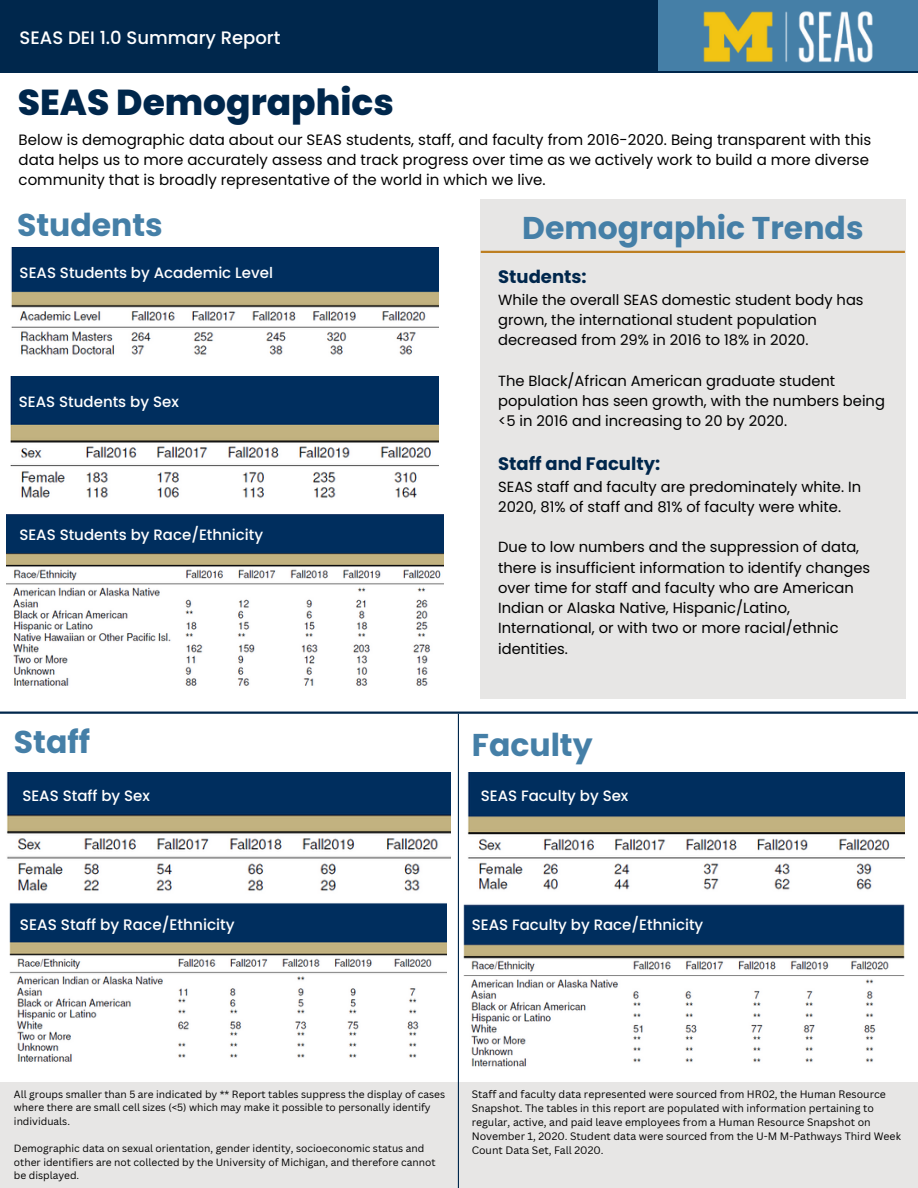
<style>
.page{position:relative;width:918px;height:1188px;background:#fff}
.page>*{position:absolute;margin:0;border:0;box-sizing:border-box;transform-origin:0 0}
.t1{font:800 36px "Poppins";color:#00274c}
.t2{font:700 31.5px "Poppins";color:#457fa7}
.t3{font:700 18px "Poppins";color:#00274c}
.t4{font:500 18px "Poppins";color:#fff}
.t5{font:500 15.15px "Poppins";color:#fff}
.t6{font:15px/20.2px "Poppins";color:#000}
.t7{font:500 15px "Poppins";color:#fff}
.t8{font:14.7px/20.2px "Poppins";color:#000}
.t9{font:500 12.75px "Poppins";color:#fff}
.t10{font:10.5px/14px "Canva Sans";color:#000}
.t11{font:10.2px/13.6px "Canva Sans";color:#000}
</style>
<div class="page">
<div style="left:0;top:0;width:918px;height:72px;background:#00274c"></div>
<div style="left:658px;top:0;width:260px;height:71px;background:#457fa7"></div>
<img style="left:703px;top:11px;width:170px;height:52px">
<div style="left:481px;top:200px;width:424px;height:499px;background:#e7e6e5"></div>
<hr style="left:0;top:712px;width:918px;height:2px;background:#00274c">
<img style="left:6px;top:515px;width:438px;height:171px">
<img style="left:11px;top:247px;width:428px;height:108px">
<img style="left:10px;top:376px;width:429px;height:122px">
<img style="left:7px;top:773px;width:444px;height:118px">
<img style="left:10px;top:903px;width:436px;height:159px">
<img style="left:467px;top:773px;width:438px;height:117px">
<img style="left:464px;top:904px;width:441px;height:163px">
<div style="left:0;top:1082px;width:918px;height:106px;background:#e7e6e5"></div>
<hr style="left:481px;top:251px;width:424px;height:2px;background:#bd7f22">
<hr style="left:458px;top:714px;width:1px;height:474px;background:#00274c">
<p class="t4" style="left:20px;top:25px;width:262px">SEAS DEI 1.0 Summary Report</p>
<h1 class="t1" style="left:18px;top:77px;width:377px">SEAS Demographics</h1>
<p class="t6" style="left:19px;top:130px;width:854px">Below is demographic data about our SEAS students, staff, and faculty from 2016-2020. Being transparent with this data helps us to more accurately assess and track progress over time as we actively work to build a more diverse community that is broadly representative of the world in which we live.</p>
<h2 class="t2" style="left:17px;top:202px;width:147px">Students</h2>
<h2 class="t2" style="left:522px;top:206px;width:343px">Demographic Trends</h2>
<p class="t7" style="left:20px;top:262px;width:255px">SEAS Students by Academic Level</p>
<p class="t3" style="left:498px;top:264px;width:90px">Students:</p>
<p class="t8" style="left:498px;top:290px;width:367px">While the overall SEAS domestic student body has grown, the international student population decreased from 29% in 2016 to 18% in 2020.</p>
<p class="t8" style="left:498px;top:371px;width:388px">The Black/African American graduate student population has seen growth, with the numbers being &lt;5 in 2016 and increasing to 20 by 2020.</p>
<p class="t3" style="left:498px;top:451px;width:163px">Staff and Faculty:</p>
<p class="t8" style="left:498px;top:476px;width:364px">SEAS staff and faculty are predominately white. In<br>2020, 81% of staff and 81% of faculty were white.</p>
<p class="t8" style="left:498px;top:537px;width:373px">Due to low numbers and the suppression of data, there is insufficient information to identify changes over time for staff and faculty who are American Indian or Alaska Native, Hispanic/Latino, International, or with two or more racial/ethnic identities.</p>
<p class="t9" style="left:53px;top:258px;width:217px">SEAS Students by Academic Level</p>
<p class="t7" style="left:19px;top:392px;width:161px">SEAS Students by Sex</p>
<p class="t7" style="left:19px;top:524px;width:245px">SEAS Students by Race/Ethnicity</p>
<h2 class="t2" style="left:14px;top:720px;width:78px">Staff</h2>
<h2 class="t2" style="left:472px;top:723px;width:122px">Faculty</h2>
<p class="t7" style="left:22px;top:785px;width:129px">SEAS Staff by Sex</p>
<p class="t7" style="left:481px;top:785px;width:149px">SEAS Faculty by Sex</p>
<p class="t5" style="left:20px;top:914px;width:216px">SEAS Staff by Race/Ethnicity</p>
<p class="t7" style="left:472px;top:914px;width:233px">SEAS Faculty by Race/Ethnicity</p>
<p class="t11" style="left:14px;top:1087px;width:433px">All groups smaller than 5 are indicated by ** Report tables suppress the display of cases where there are small cell sizes (&lt;5) which may make it possible to personally identify individuals.</p>
<p class="t11" style="left:14px;top:1141px;width:423px">Demographic data on sexual orientation, gender identity, socioeconomic status and other identifiers are not collected by the University of Michigan, and therefore cannot be displayed.</p>
<p class="t10" style="left:472px;top:1087px;width:431px">Staff and faculty data represented were sourced from HR02, the Human Resource Snapshot. The tables in this report are populated with information pertaining to regular, active, and paid leave employees from a Human Resource Snapshot on November 1, 2020. Student data were sourced from the U-M M-Pathways Third Week Count Data Set, Fall 2020.</p>
</div>
